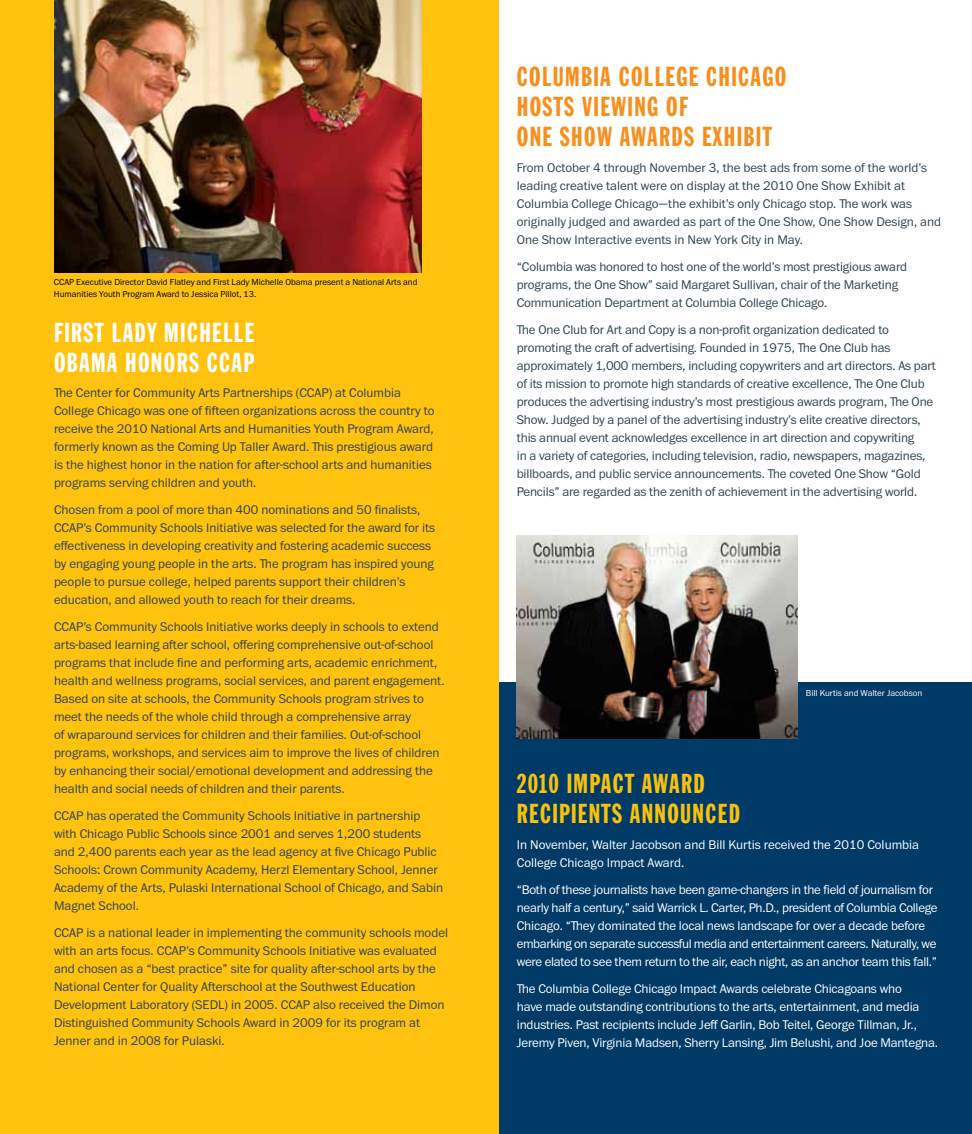
<style>
.page{position:relative;width:972px;height:1134px;background:#fff}
.page>*{position:absolute;margin:0;border:0;box-sizing:border-box;transform-origin:0 0}
.t1{font:27px/30px "Franklin Gothic Std Extra Cond";letter-spacing:.05em;color:#f78f1e}
.t2{font:27px/30px "Franklin Gothic Std Extra Cond";letter-spacing:.05em;color:#f8c10b}
.t3{font:27px/30px "Franklin Gothic Std Extra Cond";letter-spacing:.05em;color:#fff}
.t4{font:300 13.05px/18px "Franklin ITC Pro";color:#2d424c}
.t5{font:300 13.05px/18px "Franklin ITC Pro";letter-spacing:-.01em;color:#fff}
.t6{font:300 9px/12px "Franklin ITC Pro";color:#000}
.t7{font:300 9px "Franklin ITC Pro";color:#fff}
</style>
<div class="page">
<div style="left:478px;top:682px;width:494px;height:452px;background:#003b67"></div>
<div style="left:0;top:0;width:499px;height:1134px;background:#ffc20e"></div>
<img style="left:54px;top:0;width:367px;height:272px">
<img style="left:517px;top:536px;width:280px;height:203px">
<p class="t6" style="left:54px;top:276px;width:365px">CCAP Executive Director David Flatley and First Lady Michelle Obama present a National Arts and<br>Humanities Youth Program Award to Jessica Pillot, 13.</p>
<h1 class="t3" style="left:54px;top:318px;width:201px">FIRST LADY MICHELLE<br>OBAMA HONORS CCAP</h1>
<p class="t4" style="left:54px;top:384px;width:382px">The Center for Community Arts Partnerships (CCAP) at Columbia College Chicago was one of fifteen organizations across the country to receive the 2010 National Arts and Humanities Youth Program Award, formerly known as the Coming Up Taller Award. This prestigious award is the highest honor in the nation for after-school arts and humanities programs serving children and youth.</p>
<p class="t4" style="left:54px;top:501px;width:383px">Chosen from a pool of more than 400 nominations and 50 finalists, CCAP’s Community Schools Initiative was selected for the award for its effectiveness in developing creativity and fostering academic success by engaging young people in the arts. The program has inspired young people to pursue college, helped parents support their children’s education, and allowed youth to reach for their dreams.</p>
<p class="t4" style="left:54px;top:618px;width:392px">CCAP’s Community Schools Initiative works deeply in schools to extend arts-based learning after school, offering comprehensive out-of-school programs that include fine and performing arts, academic enrichment, health and wellness programs, social services, and parent engagement.<br>Based on site at schools, the Community Schools program strives to meet the needs of the whole child through a comprehensive array<br>of wraparound services for children and their families. Out-of-school programs, workshops, and services aim to improve the lives of children by enhancing their social/emotional development and addressing the health and social needs of children and their parents.</p>
<p class="t4" style="left:54px;top:807px;width:391px">CCAP has operated the Community Schools Initiative in partnership with Chicago Public Schools since 2001 and serves 1,200 students and 2,400 parents each year as the lead agency at five Chicago Public Schools: Crown Community Academy, Herzl Elementary School, Jenner Academy of the Arts, Pulaski International School of Chicago, and Sabin Magnet School.</p>
<p class="t4" style="left:54px;top:924px;width:396px">CCAP is a national leader in implementing the community schools model with an arts focus. CCAP’s Community Schools Initiative was evaluated and chosen as a “best practice” site for quality after-school arts by the National Center for Quality Afterschool at the Southwest Education Development Laboratory (SEDL) in 2005. CCAP also received the Dimon Distinguished Community Schools Award in 2009 for its program at Jenner and in 2008 for Pulaski.</p>
<h1 class="t1" style="left:517px;top:63px;width:270px">COLUMBIA COLLEGE CHICAGO<br>HOSTS VIEWING OF<br>ONE SHOW</h1>
<h1 class="t1" style="left:620px;top:123px;width:25px">AWARD</h1>
<h1 class="t1" style="left:684px;top:123px;width:89px">S EXHIBIT</h1>
<p class="t4" style="left:517px;top:159px;width:426px">From October 4 through November 3, the best ads from some of the world’s leading creative talent were on display at the 2010 One Show Exhibit at Columbia College Chicago—the exhibit’s only Chicago stop. The work was originally judged and awarded as part of the One Show, One Show Design, and One Show Interactive events in New York City in May.</p>
<p class="t4" style="left:517px;top:258px;width:392px">“Columbia was honored to host one of the world’s most prestigious award programs, the One Show” said Margaret Sullivan, chair of the Marketing<br>Communication Department at Columbia College Chicago.</p>
<p class="t4" style="left:517px;top:321px;width:421px">The One Club for Art and Copy is a non-profit organization dedicated to promoting the craft of advertising. Founded in 1975, The One Club has approximately 1,000 members, including copywriters and art directors. As part of its mission to promote high standards of creative excellence, The One Club produces the advertising industry’s most prestigious awards program, The One Show. Judged by a panel of the advertising industry’s elite creative directors, this annual event acknowledges excellence in art direction and copywriting<br>in a variety of categories, including television, radio, newspapers, magazines, billboards, and public service announcements. The coveted One Show “Gold Pencils” are regarded as the zenith of achievement in the advertising world.</p>
<p class="t7" style="left:806px;top:688px;width:118px">Bill Kurtis and Walter Jacobson</p>
<h1 class="t2" style="left:517px;top:769px;width:213px;text-indent:96px">CT AWARD<br>RECIPIENTS ANNOUNCED</h1>
<p class="t5" style="left:517px;top:836px;width:404px">In November, Walter Jacobson and Bill Kurtis received the 2010 Columbia<br>College Chicago Impact Award.</p>
<p class="t5" style="left:517px;top:881px;width:422px">“Both of these journalists have been game-changers in the field of journalism for nearly half a century,” said Warrick L. Carter, Ph.D., president of Columbia College Chicago. “They dominated the local news landscape for over a decade before embarking on separate successful media and entertainment careers. Naturally, we were elated to see them return to the air, each night, as an anchor team this fall.”</p>
<p class="t5" style="left:517px;top:980px;width:423px">The Columbia College Chicago Impact Awards celebrate Chicagoans who<br>have made outstanding contributions to the arts, entertainment, and media industries. Past recipients include Jeff Garlin, Bob Teitel, George Tillman, Jr., Jeremy Piven, Virginia Madsen, Sherry Lansing, Jim Belushi, and Joe Mantegna.</p>
<h1 class="t2" style="left:517px;top:769px;width:62px">2010 IMPA</h1>
</div>
